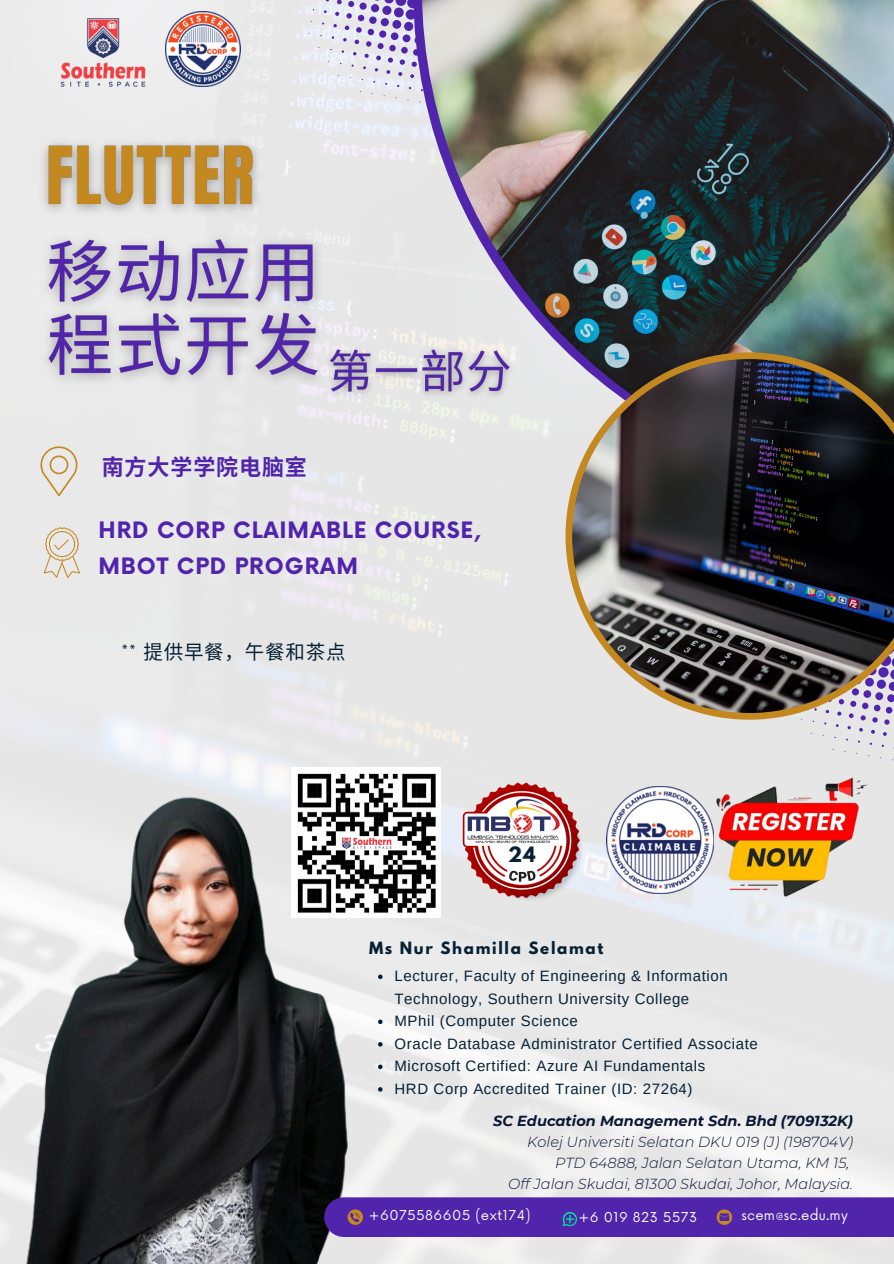
<style>
.page{position:relative;width:894px;height:1264px;background:#fff}
.page>*{position:absolute;margin:0;border:0;box-sizing:border-box;transform-origin:0 0}
.t1{font:700 22.05px/35.5px "Now";letter-spacing:.04em;color:#5024ab}
.t2{font:700 22.05px "Noto Sans CJ Ksc";letter-spacing:.04em;color:#5024ab}
.t3{font:19.5px "Noto Sans CJ Ksc";letter-spacing:.04em;color:#062133}
.t4{font:700 18.75px "League Spartan";color:#062133}
.t5{font:15px/22.5px "Arimo";letter-spacing:.04em;color:#062133}
.t6{font:700 15px "League Spartan";letter-spacing:.115em;color:#062133}
.t7{font:italic 300 14.55px/21px "Montserrat";color:#0b1735;text-align:right}
.t8{font:13.35px "Now";letter-spacing:.04em;color:#fff}
.t9{font:13.35px "Now";letter-spacing:.02em;color:#fff}
.s1{font-family:"Now"}
.s2{font-weight:700}
</style>
<div class="page">
<img style="left:0;top:0;width:893px;height:1263px">
<svg style="left:872px;top:719px;width:5px;height:3px"></svg>
<svg style="left:884px;top:719px;width:5px;height:5px"></svg>
<svg style="left:870px;top:729px;width:4px;height:4px"></svg>
<svg style="left:882px;top:732px;width:4px;height:4px"></svg>
<svg style="left:858px;top:728px;width:4px;height:3px"></svg>
<svg style="left:308px;top:0;width:105px;height:105px;background:#d7d3e7"></svg>
<img style="left:422px;top:0;width:471px;height:489px">
<img style="left:0;top:775px;width:430px;height:488px">
<img style="left:565px;top:352px;width:328px;height:367px">
<img style="left:32px;top:219px;width:305px;height:177px">
<img style="left:32px;top:127px;width:239px;height:100px">
<svg style="left:44px;top:527px;width:36px;height:51px;background:#e2d8c6"></svg>
<svg style="left:40px;top:446px;width:37px;height:50px;background:#e2d9c8"></svg>
<img style="left:318px;top:336px;width:204px;height:70px">
<img style="left:60px;top:17px;width:86px;height:72px">
<img style="left:165px;top:11px;width:75px;height:75px">
<img style="left:705px;top:755px;width:174px;height:174px">
<img style="left:606px;top:786px;width:107px;height:107px">
<img style="left:437px;top:755px;width:169px;height:169px">
<img style="left:291px;top:767px;width:149px;height:150px">
<svg style="left:378px;top:974px;width:4px;height:5px"></svg>
<svg style="left:378px;top:1019px;width:4px;height:5px"></svg>
<svg style="left:378px;top:1042px;width:4px;height:4px"></svg>
<svg style="left:378px;top:1064px;width:4px;height:5px"></svg>
<svg style="left:378px;top:1087px;width:4px;height:4px"></svg>
<div style="left:324px;top:1197px;width:569px;height:39px;background:#5024ab"></div>
<img style="left:328px;top:344px;width:183px;height:54px">
<p class="t2" style="left:102px;top:449px;width:207px">南方大学学院电脑室</p>
<p class="t1" style="left:98px;top:513px;width:384px">HRD CORP CLAIMABLE COURSE,<br>MBOT CPD PROGRAM</p>
<p class="t3" style="left:121px;top:636px;width:225px"><span class="s1">**</span> 提供早餐，午餐和茶点</p>
<h4 class="t4" style="left:508px;top:844px;width:29px">24</h4>
<p class="t6" style="left:369px;top:940px;width:236px">Ms Nur Shamilla Selamat</p>
<p class="t5" style="left:394px;top:964px;width:334px">Lecturer, Faculty of Engineering &amp; Information<br>Technology, Southern University College</p>
<p class="t5" style="left:394px;top:1009px;width:185px">MPhil (Computer Science</p>
<p class="t5" style="left:394px;top:1032px;width:364px">Oracle Database Administrator Certified Associate</p>
<p class="t5" style="left:394px;top:1054px;width:312px">Microsoft Certified: Azure AI Fundamentals</p>
<h5 class="t5" style="left:394px;top:1077px;width:299px">HRD Corp Accredited Trainer (ID: 27264)</h5>
<p class="t7" style="left:493px;top:1110px;width:361px"><span class="s2">SC Education Management Sdn. Bhd (709132K)<br></span>Kolej Universiti Selatan DKU 019 (J) (198704V)<br>PTD 64888, Jalan Selatan Utama, KM 15,<br>Off Jalan Skudai, 81300 Skudai, Johor, Malaysia.</p>
<p class="t8" style="left:368px;top:1207px;width:163px">+6075586605 (ext174)</p>
<p class="t8" style="left:578px;top:1209px;width:120px">+6 019 823 5573</p>
<p class="t9" style="left:741px;top:1207px;width:108px">scem@sc.edu.my</p>
</div>
